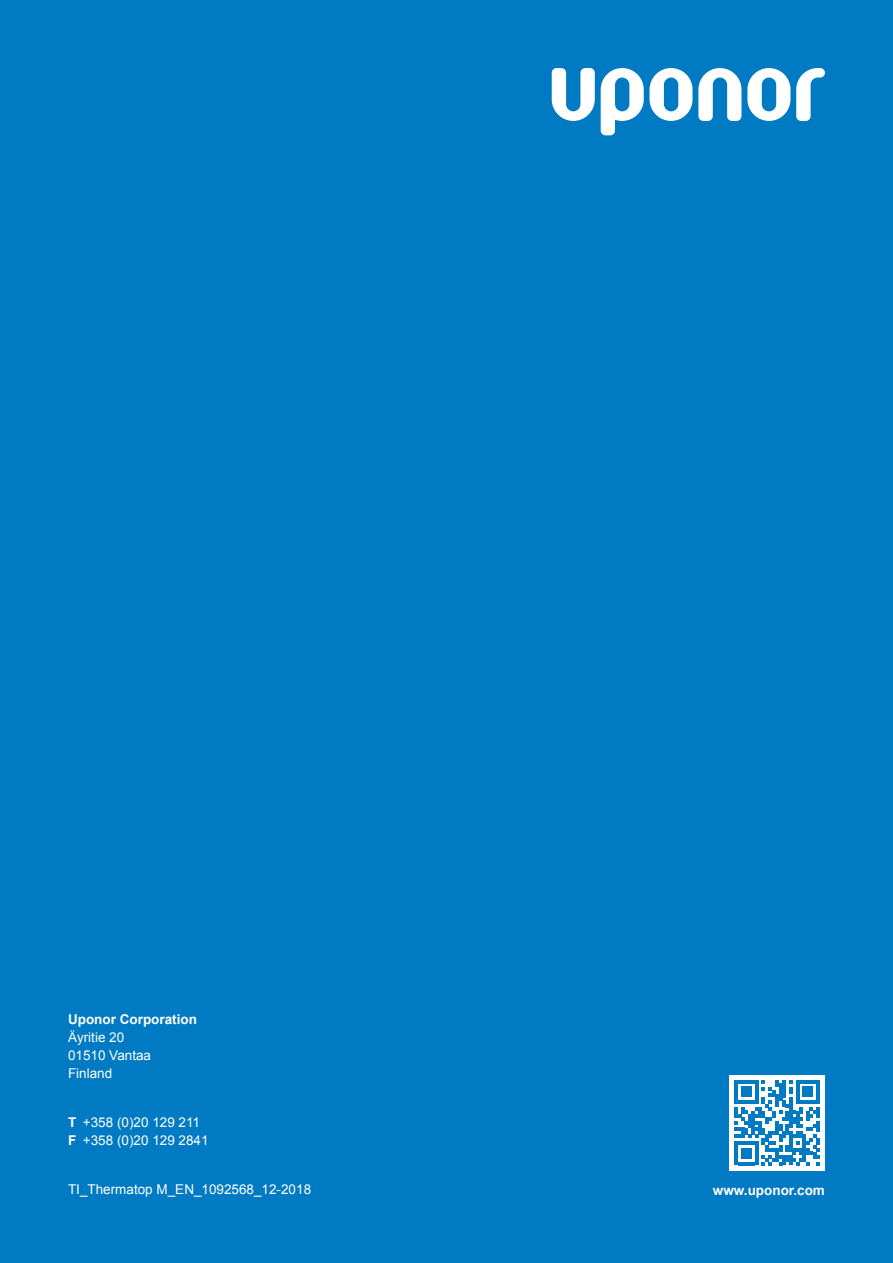
<style>
.page{position:relative;width:893px;height:1263px;background:#007ac2}
.page>*{position:absolute;margin:0;border:0;box-sizing:border-box;transform-origin:0 0}
.t1{font:13.5px/18px "Arial";color:#fff}
.t2{font:700 13.5px "Arial";color:#fff}
.t3{font:12px "Arial";color:#fff}
.s1{font-weight:700}
</style>
<div class="page">
<div style="left:729px;top:1075px;width:96px;height:95px;background:#fff"></div>
<svg style="left:734px;top:1080px;width:86px;height:85px"></svg>
<svg style="left:552px;top:68px;width:43px;height:53px"></svg>
<svg style="left:796px;top:68px;width:29px;height:53px"></svg>
<svg style="left:698px;top:68px;width:43px;height:53px"></svg>
<svg style="left:601px;top:68px;width:43px;height:67px"></svg>
<svg style="left:650px;top:68px;width:42px;height:53px"></svg>
<svg style="left:747px;top:68px;width:43px;height:53px"></svg>
<p class="t2" style="left:68px;top:1010px;width:130px">Uponor Corporation</p>
<p class="t1" style="left:68px;top:1028px;width:85px">Äyritie 20<br>01510 Vantaa<br>Finland</p>
<p class="t1" style="left:68px;top:1113px;width:142px"><span class="s1">T</span> +358 (0)20 129 211<br><span class="s1">F</span> +358 (0)20 129 2841</p>
<p class="t1" style="left:68px;top:1180px;width:245px">TI_Thermatop M_EN_1092568_12-2018</p>
<p class="t3" style="left:85px;top:1179px;width:145px">12 l Uponor Thermatop M</p>
<p class="t2" style="left:713px;top:1181px;width:114px">www.uponor.com</p>
</div>
